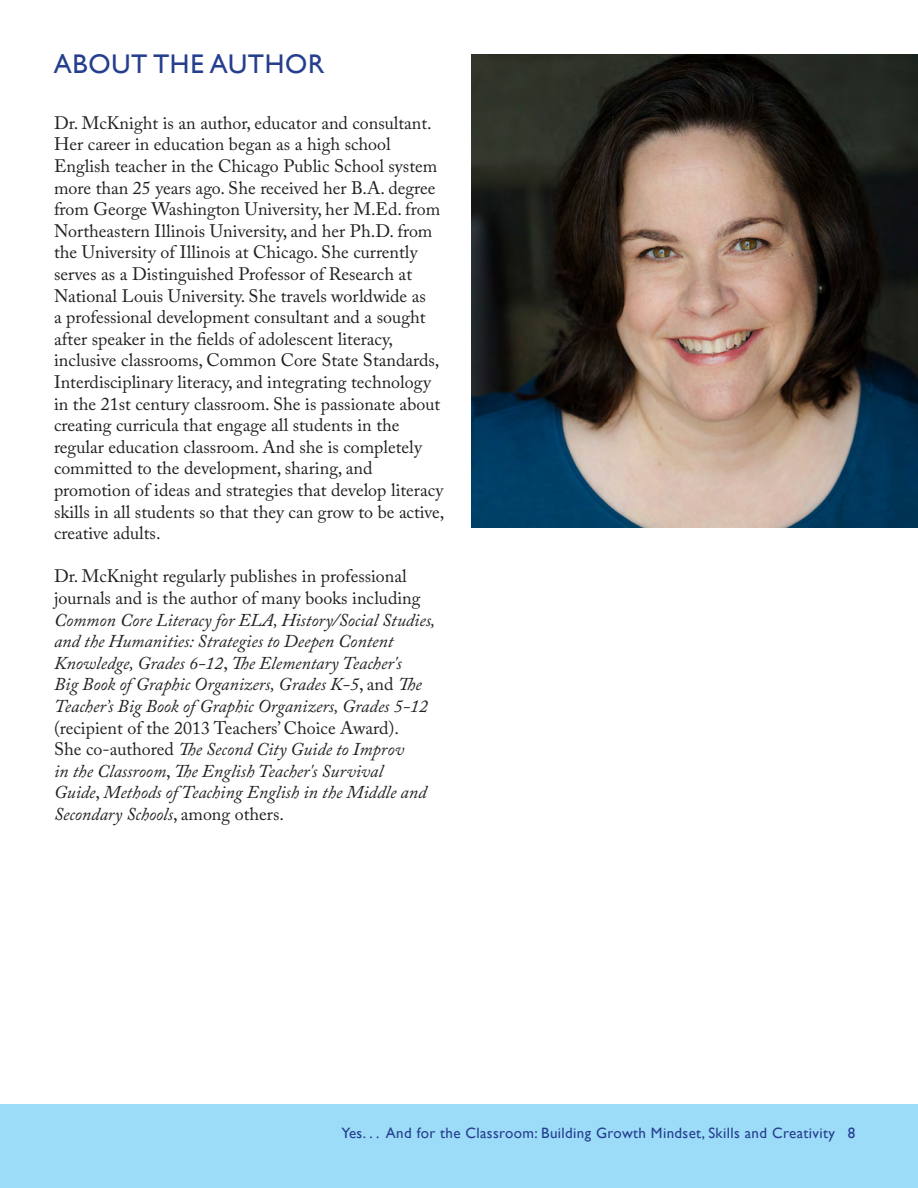
<style>
.page{position:relative;width:918px;height:1188px;background:#fff}
.page>*{position:absolute;margin:0;border:0;box-sizing:border-box;transform-origin:0 0}
.Headlines{font:27px "Gill Sans";letter-spacing:.025em;color:#253f8e}
.Body{font:18px/21.6px "Adobe Caslon Pro";color:#231f20}
.Body-2{font:italic 18px/21.6px "Adobe Caslon Pro";color:#231f20}
.t1{font:15px "Gill Sans";letter-spacing:.025em;color:#253f8e}
.s1{font-style:normal}
</style>
<div class="page">
<div style="left:0;top:1105px;width:918px;height:83px;background:#9cdcf8"></div>
<img style="left:471px;top:54px;width:447px;height:474px">
<p class="Headlines" style="left:54px;top:48px;width:272px">ABOUT THE AUTHOR</p>
<p class="Body" style="left:54px;top:112px;width:392px">Dr. McKnight is an author, educator and consultant.<br>Her career in education began as a high school English teacher in the Chicago Public School system more than 25 years ago. She received her B.A. degree from George Washington University, her M.Ed. from Northeastern Illinois University, and her Ph.D. from the University of Illinois at Chicago. She currently serves as a Distinguished Professor of Research at National Louis University. She travels worldwide as<br>a professional development consultant and a sought after speaker in the fields of adolescent literacy, inclusive classrooms, Common Core State Standards, Interdisciplinary literacy, and integrating technology in the 21st century classroom. She is passionate about creating curricula that engage all students in the regular education classroom. And she is completely committed to the development, sharing, and promotion of ideas and strategies that develop literacy skills in all students so that they can grow to be active, creative adults.</p>
<p class="Body-2" style="left:54px;top:565px;width:383px"><span class="s1">Dr. McKnight regularly publishes in professional journals and is the author of many books including </span>Common Core Literacy for ELA, History/Social Studies, and the Humanities: Strategies to Deepen Content Knowledge, Grades 6-12<span class="s1">,</span> The Elementary Teacher's<br>Big Book of Graphic Organizers, Grades K-5<span class="s1">, and</span> The Teacher’s Big Book of Graphic Organizers, Grades 5-12 <span class="s1">(recipient of the 2013 Teachers’ Choice Award).<br>She co-authored</span> The Second City Guide to Improv<br>in the Classroom<span class="s1">,</span> The English Teacher's Survival<br>Guide<span class="s1">,</span> Methods of Teaching English in the Middle and Secondary Schools<span class="s1">, among others.</span></p>
<p class="t1" style="left:342px;top:1124px;width:515px">Yes. . . And for the Classroom: Building Growth Mindset, Skills and Creativity 8</p>
</div>
